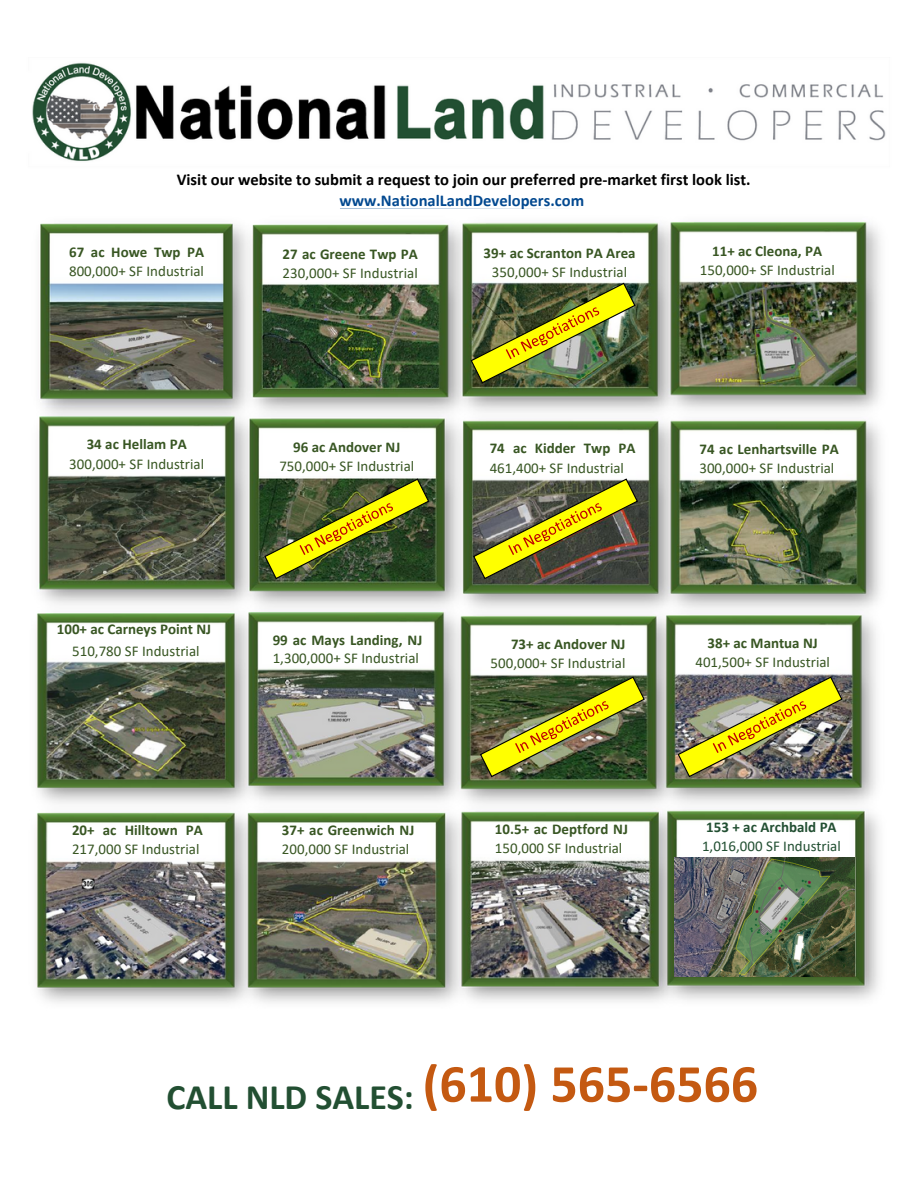
<style>
.page{position:relative;width:918px;height:1188px;background:#fff}
.page>*{position:absolute;margin:0;border:0;box-sizing:border-box;transform-origin:0 0}
.t1{font:700 54px "Calibri";color:#c45911}
.t2{font:700 36px "Calibri";color:#224f32}
.t3{font:700 16.5px/21.3px "Calibri";color:#000;text-align:center}
.t4{font:15px/19.2px "Calibri";color:#385623}
.t5{font:15px/19.2px "Calibri";color:#224f32}
.t6{font:700 15px "Calibri";color:#385623}
.s1{color:#034990}
.s2{font-weight:700}
</style>
<div class="page">
<img style="left:32px;top:62px;width:854px;height:941px">
<img style="left:470px;top:282px;width:166px;height:102px">
<img style="left:472px;top:478px;width:167px;height:102px">
<img style="left:479px;top:676px;width:167px;height:102px">
<img style="left:677px;top:676px;width:166px;height:102px">
<svg style="left:264px;top:478px;width:166px;height:102px;background:#667023"></svg>
<img style="left:675px;top:858px;width:180px;height:119px">
<p class="t3" style="left:177px;top:170px;width:575px">Visit our website to submit a request to join our preferred pre-market first look list. <span class="s1">www.NationalLandDevelopers.com</span></p>
<p class="t4" style="left:69px;top:243px;width:137px"><span class="s2">67 ac Howe Twp PA<br></span>800,000+ SF Industrial</p>
<p class="t4" style="left:283px;top:246px;width:137px"><span class="s2">27 ac Greene Twp PA<br></span>230,000+ SF Industrial</p>
<p class="t4" style="left:484px;top:245px;width:154px;text-align:center"><span class="s2">39+ ac Scranton PA Area<br></span>350,000+ SF Industrial</p>
<p class="t4" style="left:700px;top:242px;width:136px;text-align:center"><span class="s2">11+ ac Cleona, PA<br></span>150,000+ SF Industrial</p>
<p class="t4" style="left:69px;top:436px;width:136px;text-align:center"><span class="s2">34 ac Hellam PA<br></span>300,000+ SF Industrial</p>
<p class="t6" style="left:57px;top:623px;width:156px">100+ ac Carneys Point NJ</p>
<p class="t4" style="left:72px;top:642px;width:129px">510,780 SF Industrial</p>
<p class="t4" style="left:72px;top:821px;width:132px"><span class="s2">20+ ac Hilltown PA<br></span>217,000 SF Industrial</p>
<p class="t4" style="left:279px;top:438px;width:136px;text-align:center"><span class="s2">96 ac Andover NJ<br></span>750,000+ SF Industrial</p>
<p class="t4" style="left:490px;top:439px;width:147px;line-height:20.2px"><span class="s2">74 ac Kidder Twp PA<br></span>461,400+ SF Industrial</p>
<p class="t4" style="left:699px;top:440px;width:141px"><span class="s2">74 ac Lenhartsville PA<br></span>300,000+ SF Industrial</p>
<h3 class="t4" style="left:273px;top:632px;width:151px;line-height:18px"><span class="s2">99 ac Mays Landing, NJ<br></span>1,300,000+ SF Industrial</h3>
<p class="t4" style="left:491px;top:635px;width:136px;text-align:right"><span class="s2">73+ ac Andover NJ<br></span>500,000+ SF Industrial</p>
<p class="t4" style="left:695px;top:634px;width:136px;text-align:center"><span class="s2">38+ ac Mantua NJ<br></span>401,500+ SF Industrial</p>
<p class="t4" style="left:282px;top:821px;width:134px"><span class="s2">37+ ac Greenwich NJ<br></span>200,000 SF Industrial</p>
<p class="t4" style="left:495px;top:820px;width:135px"><span class="s2">10.5+ ac Deptford NJ<br></span>150,000 SF Industrial</p>
<p class="t5" style="left:702px;top:819px;width:140px"><span class="s2">153 + ac Archbald PA<br></span>1,016,000 SF Industrial</p>
<p class="t2" style="left:166px;top:1082px;width:249px">CALL NLD SALES:</p>
<p class="t1" style="left:423px;top:1061px;width:337px">(610) 565-6566</p>
</div>
